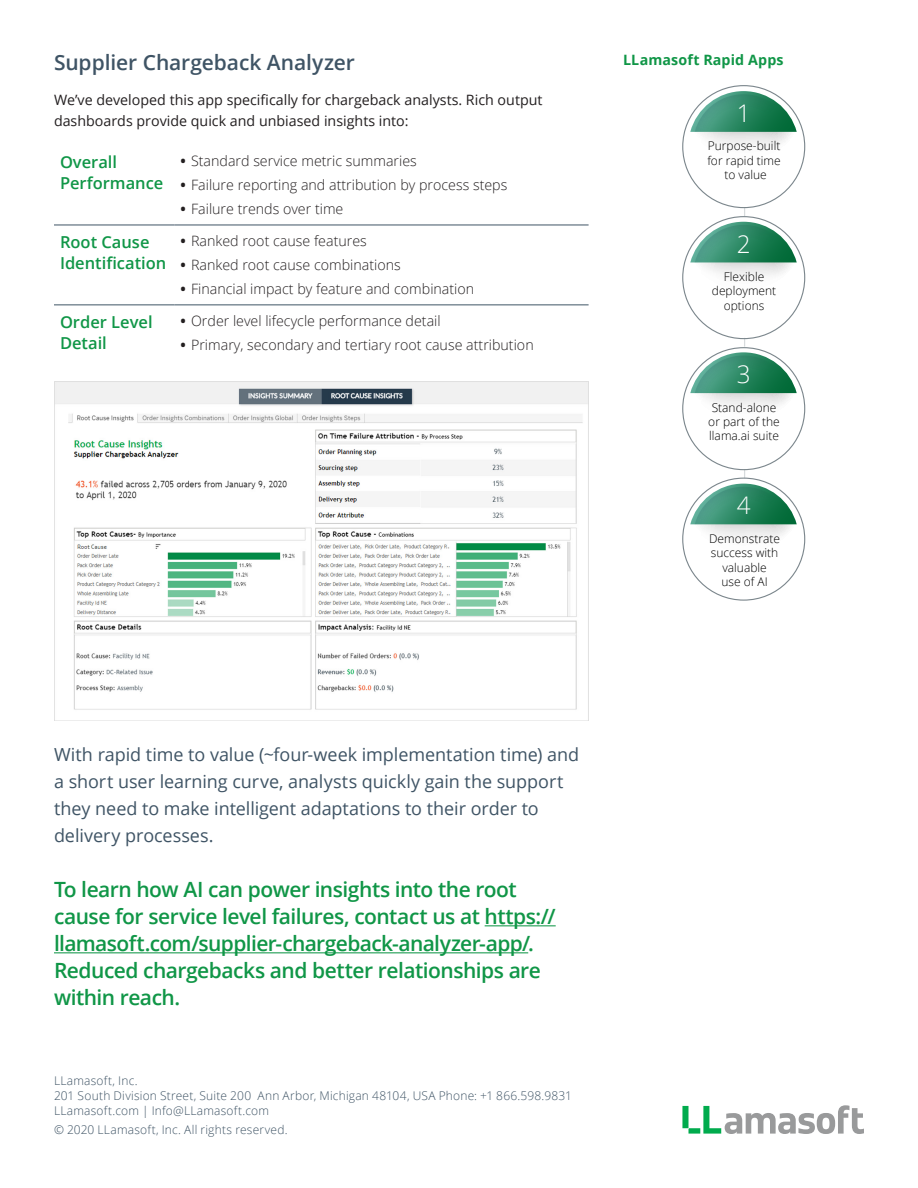
<style>
.page{position:relative;width:918px;height:1188px;background:#fff}
.page>*{position:absolute;margin:0;border:0;box-sizing:border-box;transform-origin:0 0}
.t1{font:300 24.3px "Open Sans";color:#fff}
.Body_Copy{font:600 21px/27px "Open Sans";letter-spacing:-.025em;color:#109647}
.Section_Header{font:600 21px "Open Sans";letter-spacing:-.005em;color:#3f5465}
.Body_Copy-2{font:18px/27px "Open Sans";letter-spacing:-.005em;color:#3f5465}
.Call_Out{font:600 16.5px/21px "Open Sans";color:#109647}
.t2{font:300 14.25px "Open Sans";color:#231f20}
.Body_Copy-3{font:14.25px/21px "Open Sans";color:#231f20}
.Sidebar_Copy{font:700 14.25px "Open Sans";letter-spacing:.01em;color:#109647}
.Disclaimer{font:300 12px/15px "Open Sans";letter-spacing:.015em;color:#3f5465}
.t3{font:300 12px/14.4px "Open Sans";color:#000;text-align:center}
.s1{font-weight:700}
</style>
<div class="page">
<hr style="left:54px;top:225px;width:121px;height:1px;background:#3f5465">
<hr style="left:175px;top:225px;width:414px;height:1px;background:#3f5465">
<hr style="left:54px;top:304px;width:121px;height:1px;background:#3f5465">
<hr style="left:175px;top:304px;width:414px;height:1px;background:#3f5465">
<svg style="left:682px;top:1105px;width:182px;height:29px"></svg>
<hr style="left:485px;top:925px;width:71px;height:1px;background:#109647">
<hr style="left:54px;top:952px;width:474px;height:1px;background:#109647">
<svg style="left:690px;top:91px;width:107px;height:54px"></svg>
<svg style="left:690px;top:222px;width:107px;height:54px"></svg>
<svg style="left:690px;top:338px;width:107px;height:68px"></svg>
<svg style="left:690px;top:484px;width:107px;height:53px"></svg>
<img style="left:54px;top:382px;width:535px;height:338px">
<p class="Section_Header" style="left:54px;top:48px;width:302px">Supplier Chargeback Analyzer</p>
<p class="Body_Copy-3" style="left:54px;top:89px;width:490px">We’ve developed this app specifically for chargeback analysts. Rich output dashboards provide quick and unbiased insights into:</p>
<p class="Call_Out" style="left:60px;top:151px;width:105px">Overall<br>Performance</p>
<p class="t2" style="left:181px;top:152px;width:238px"><span class="s1">•</span> Standard service metric summaries</p>
<p class="t2" style="left:181px;top:176px;width:328px"><span class="s1">•</span> Failure reporting and attribution by process steps</p>
<p class="t2" style="left:181px;top:200px;width:164px"><span class="s1">•</span> Failure trends over time</p>
<p class="Call_Out" style="left:60px;top:231px;width:108px">Root Cause<br>Identification</p>
<p class="t2" style="left:181px;top:231px;width:188px"><span class="s1">•</span> Ranked root cause features</p>
<p class="t2" style="left:181px;top:255px;width:222px"><span class="s1">•</span> Ranked root cause combinations</p>
<p class="t2" style="left:181px;top:279px;width:295px"><span class="s1">•</span> Financial impact by feature and combination</p>
<p class="Call_Out" style="left:60px;top:311px;width:94px">Order Level<br>Detail</p>
<p class="t2" style="left:181px;top:311px;width:262px"><span class="s1">•</span> Order level lifecycle performance detail</p>
<p class="t2" style="left:181px;top:335px;width:355px"><span class="s1">•</span> Primary, secondary and tertiary root cause attribution</p>
<p class="Sidebar_Copy" style="left:623px;top:50px;width:162px">LLamasoft Rapid Apps</p>
<p class="t1" style="left:737px;top:96px;width:15px">1</p>
<p class="t3" style="left:707px;top:139px;width:75px">Purpose-built for rapid time to value</p>
<p class="t1" style="left:737px;top:227px;width:15px">2</p>
<p class="t3" style="left:712px;top:269px;width:66px">Flexible deployment options</p>
<p class="t1" style="left:737px;top:358px;width:15px">3</p>
<p class="t3" style="left:708px;top:400px;width:73px;text-align:left">Stand-alone or part of the llama.ai suite</p>
<p class="t1" style="left:737px;top:489px;width:15px">4</p>
<p class="t3" style="left:709px;top:531px;width:73px">Demonstrate success with valuable<br>use of AI</p>
<p class="Body_Copy-2" style="left:54px;top:740px;width:527px">With rapid time to value (~four-week implementation time) and a short user learning curve, analysts quickly gain the support they need to make intelligent adaptations to their order to delivery processes.</p>
<p class="Body_Copy" style="left:54px;top:876px;width:503px">To learn how AI can power insights into the root cause for service level failures, contact us at https:// llamasoft.com/supplier-chargeback-analyzer-app/.<br>Reduced chargebacks and better relationships are within reach.</p>
<p class="Disclaimer" style="left:54px;top:1072px;width:520px">LLamasoft, Inc.<br>201 South Division Street, Suite 200 Ann Arbor, Michigan 48104, USA Phone: +1 866.598.9831<br>LLamasoft.com | Info@LLamasoft.com</p>
<p class="Disclaimer" style="left:54px;top:1122px;width:235px">© 2020 LLamasoft, Inc. All rights reserved.</p>
</div>
